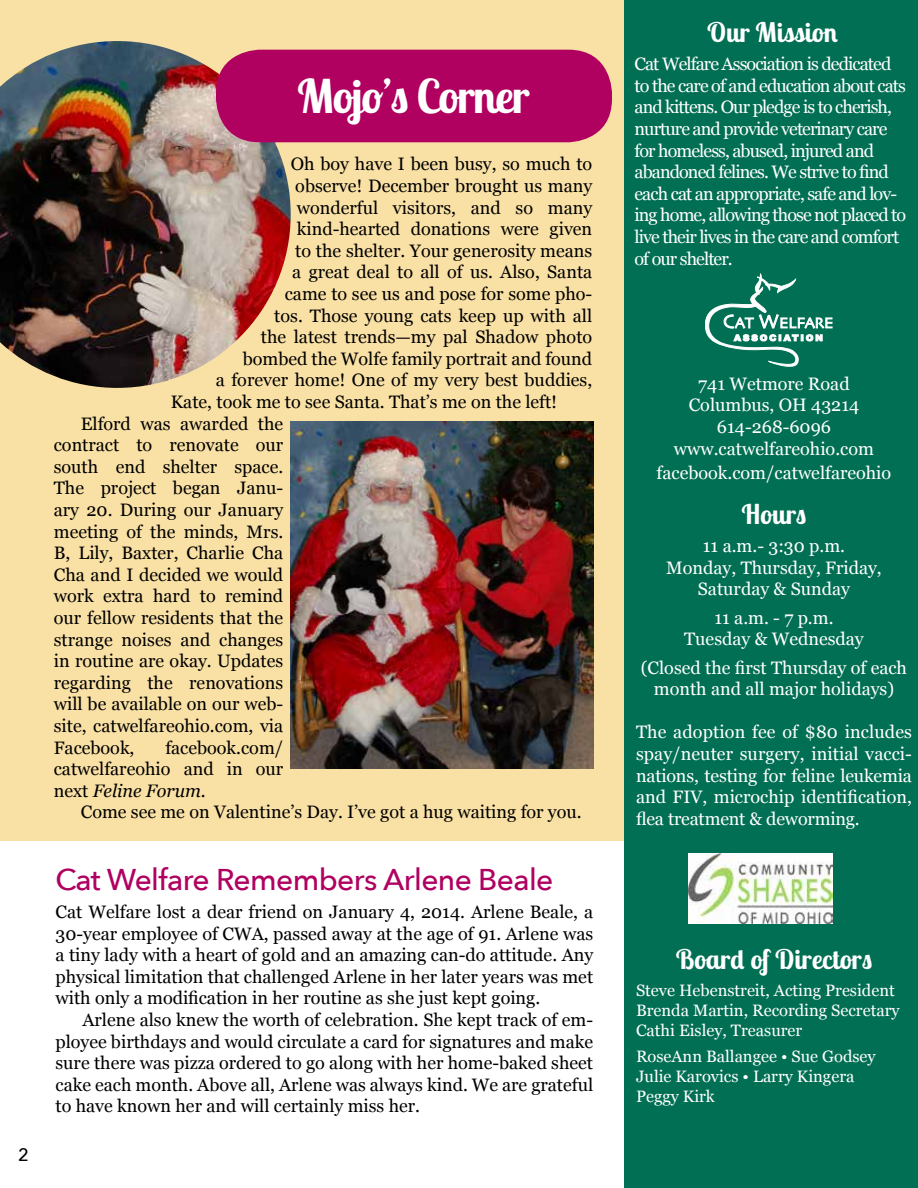
<style>
.page{position:relative;width:918px;height:1188px;background:#fff}
.page>*{position:absolute;margin:0;border:0;box-sizing:border-box;transform-origin:0 0}
.t1{font:700 46.5px "Lobster Two";letter-spacing:-.035em;color:#fff}
.t2{font:500 30px "Avenir Next";letter-spacing:-.02em;color:#b00060}
.t3{font:700 27px "Lobster Two";color:#fff}
.t4{font:18px/21.6px "Georgia";color:#000;text-align:justify}
.t5{font:18px/21.6px "Georgia";letter-spacing:-.05em;color:#fff}
.t6{font:18px/21.6px "Georgia";color:#fff;text-align:center}
.t7{font:500 18px "Avenir Next";color:#000}
.t8{font:16.5px/19.8px "Georgia";color:#fff}
.s1{font-style:italic}
</style>
<div class="page">
<div style="left:0;top:0;width:636px;height:840px;background:#f9e0a4"></div>
<div style="left:625px;top:0;width:293px;height:1188px;background:#006f53"></div>
<img style="left:688px;top:853px;width:144px;height:70px">
<svg style="left:705px;top:274px;width:127px;height:92px"></svg>
<img style="left:0;top:41px;width:291px;height:347px">
<div style="left:216px;top:50px;width:396px;height:92px;background:#b00060;border-radius:44px"></div>
<img style="left:291px;top:421px;width:302px;height:347px">
<p class="t7" style="left:18px;top:1140px;width:12px">2</p>
<h1 class="t1" style="left:297px;top:67px;width:233px">Mojo’s Corner</h1>
<p class="t4" style="left:291px;top:153px;width:303px">Oh boy have I been busy, so much to</p>
<p class="t4" style="left:295px;top:174px;width:299px">observe! December brought us many</p>
<p class="t4" style="left:297px;top:196px;width:297px">wonderful visitors, and so many</p>
<p class="t4" style="left:297px;top:217px;width:297px">kind-hearted donations were given</p>
<p class="t4" style="left:295px;top:239px;width:298px">to the shelter. Your generosity means</p>
<p class="t4" style="left:292px;top:261px;width:301px">a great deal to all of us. Also, Santa</p>
<p class="t4" style="left:285px;top:282px;width:309px">came to see us and pose for some pho-</p>
<p class="t4" style="left:274px;top:304px;width:319px">tos. Those young cats keep up with all</p>
<p class="t4" style="left:261px;top:325px;width:333px">the latest trends—my pal Shadow photo</p>
<p class="t4" style="left:243px;top:347px;width:351px">bombed the Wolfe family portrait and found</p>
<p class="t4" style="left:216px;top:369px;width:378px">a forever home! One of my very best buddies,</p>
<p class="t4" style="left:171px;top:390px;width:388px">Kate, took me to see Santa. That’s me on the left!</p>
<p class="t4" style="left:81px;top:412px;width:204px">Elford was awarded the</p>
<p class="t4" style="left:54px;top:433px;width:231px">contract to renovate our</p>
<p class="t4" style="left:54px;top:455px;width:231px">south end shelter space.</p>
<p class="t4" style="left:54px;top:477px;width:231px">The project began Janu-</p>
<p class="t4" style="left:54px;top:498px;width:231px">ary 20. During our January</p>
<p class="t4" style="left:54px;top:520px;width:231px">meeting of the minds, Mrs.</p>
<p class="t4" style="left:54px;top:541px;width:231px">B, Lily, Baxter, Charlie Cha</p>
<p class="t4" style="left:54px;top:563px;width:231px">Cha and I decided we would</p>
<p class="t4" style="left:54px;top:585px;width:231px">work extra hard to remind</p>
<p class="t4" style="left:54px;top:606px;width:231px">our fellow residents that the</p>
<p class="t4" style="left:54px;top:628px;width:231px">strange noises and changes</p>
<p class="t4" style="left:54px;top:649px;width:231px">in routine are okay. Updates</p>
<p class="t4" style="left:54px;top:671px;width:231px">regarding the renovations</p>
<p class="t4" style="left:54px;top:693px;width:231px">will be available on our web-</p>
<p class="t4" style="left:54px;top:714px;width:231px">site, catwelfareohio.com, via</p>
<p class="t4" style="left:54px;top:736px;width:82px">Facebook,</p>
<p class="t4" style="left:54px;top:736px;width:231px;text-indent:112px">facebook.com/ catwelfareohio and in our next <span class="s1">Feline Forum</span>.</p>
<p class="t4" style="left:81px;top:801px;width:502px">Come see me on Valentine’s Day. I’ve got a hug waiting for you.</p>
<h2 class="t2" style="left:56px;top:854px;width:499px">Cat Welfare Remembers Arlene Beale</h2>
<p class="t4" style="left:56px;top:900px;width:539px">Cat Welfare lost a dear friend on January 4, 2014. Arlene Beale, a 30-year employee of CWA, passed away at the age of 91. Arlene was a tiny lady with a heart of gold and an amazing can-do attitude. Any physical limitation that challenged Arlene in her later years was met with only a modification in her routine as she just kept going.</p>
<p class="t4" style="left:56px;top:1008px;width:539px;text-indent:27px">Arlene also knew the worth of celebration. She kept track of em&shy;ployee birthdays and would circulate a card for signatures and make sure there was pizza ordered to go along with her home-baked sheet cake each month. Above all, Arlene was always kind. We are grateful to have known her and will certainly miss her.</p>
<h3 class="t3" style="left:707px;top:15px;width:132px">Our Mission</h3>
<p class="t5" style="left:634px;top:52px;width:273px">Cat Welfare Association is dedicated to the care of and education about cats and kittens. Our pledge is to cherish, nurture and provide veterinary care for homeless, abused, injured and abandoned felines. We strive to find each cat an appropriate, safe and lov&shy;ing home, allowing those not placed to live their lives in the care and comfort of our shelter.</p>
<p class="t6" style="left:674px;top:372px;width:201px">741 Wetmore Road<br>Columbus, OH 43214<br>614-268-6096 www.catwelfareohio.com</p>
<p class="t6" style="left:657px;top:462px;width:236px">facebook.com/catwelfareohio</p>
<h3 class="t3" style="left:742px;top:497px;width:66px">Hours</h3>
<p class="t6" style="left:666px;top:534px;width:217px">11 a.m.- 3:30 p.m.<br>Monday, Thursday, Friday,<br>Saturday &amp; Sunday</p>
<p class="t6" style="left:684px;top:606px;width:181px">11 a.m. - 7 p.m.<br>Tuesday &amp; Wednesday</p>
<p class="t6" style="left:641px;top:656px;width:268px">(Closed the first Thursday of each month and all major holidays)</p>
<p class="t5" style="left:636px;top:721px;width:278px;text-align:justify">The adoption fee of $80 includes spay/neuter surgery, initial vacci&shy;nations, testing for feline leukemia and FIV, microchip identification, flea treatment &amp; deworming.</p>
<h3 class="t3" style="left:676px;top:942px;width:198px">Board of Directors</h3>
<p class="t8" style="left:636px;top:980px;width:265px">Steve Hebenstreit, Acting President<br>Brenda Martin, Recording Secretary<br>Cathi Eisley, Treasurer</p>
<p class="t8" style="left:636px;top:1046px;width:241px">RoseAnn Ballangee • Sue Godsey<br>Julie Karovics • Larry Kingera<br>Peggy Kirk</p>
</div>
